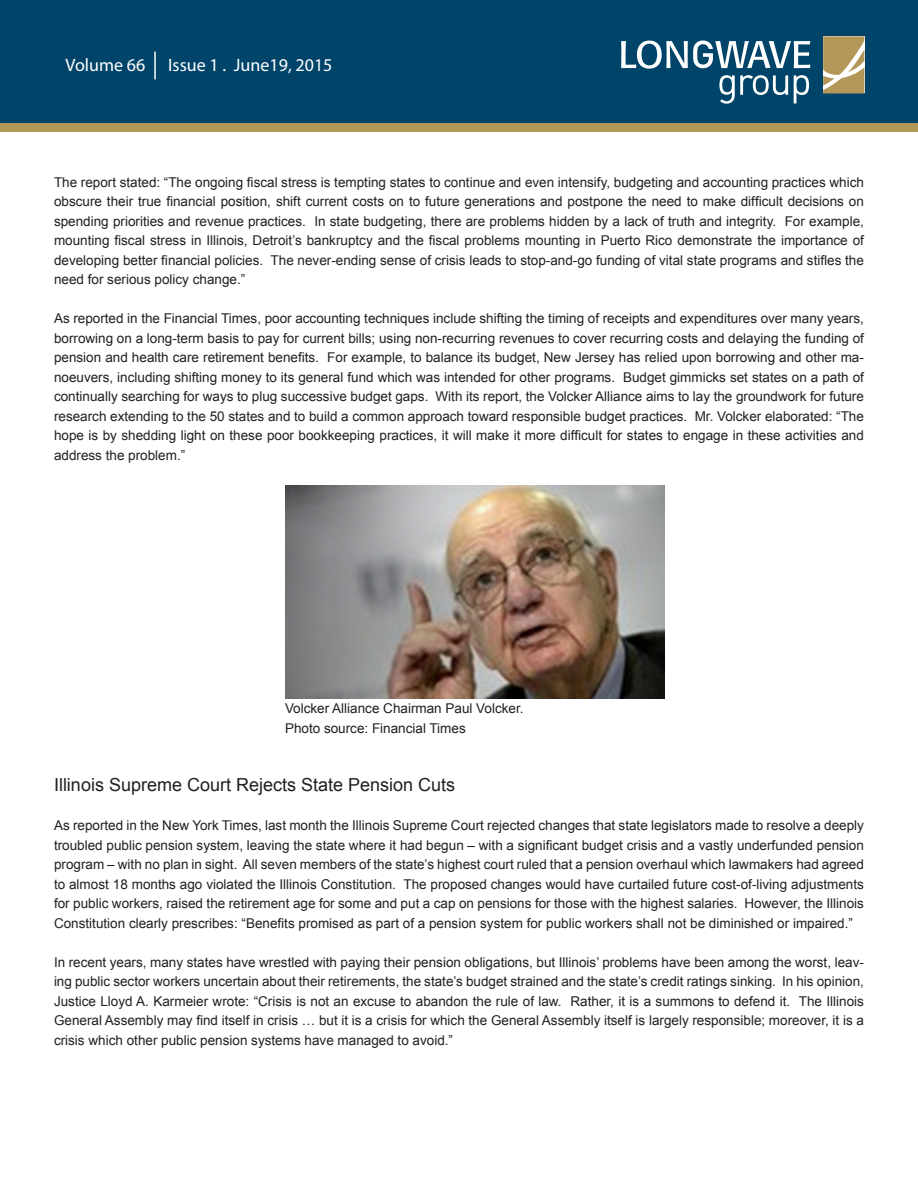
<style>
.page{position:relative;width:918px;height:1188px;background:#fff}
.page>*{position:absolute;margin:0;border:0;box-sizing:border-box;transform-origin:0 0}
.t1{font:18px "Arial";color:#231f20}
.t2{font:18px "Myriad Pro";color:#fff}
.t3{font:13.5px/19.5px "Arial";color:#231f20;text-align:justify}
</style>
<div class="page">
<div style="left:0;top:122px;width:918px;height:10px;background:#b39759"></div>
<img style="left:286px;top:486px;width:378px;height:213px">
<div style="left:0;top:0;width:918px;height:123px;background:#00446a"></div>
<hr style="left:154px;top:52px;width:2px;height:27px;background:#fff">
<svg style="left:621px;top:40px;width:189px;height:29px"></svg>
<svg style="left:719px;top:75px;width:69px;height:29px"></svg>
<svg style="left:794px;top:75px;width:15px;height:28px"></svg>
<svg style="left:823px;top:36px;width:41px;height:58px;background:#bfa977"></svg>
<p class="t2" style="left:66px;top:54px;width:81px">Volume 66</p>
<p class="t2" style="left:168px;top:54px;width:166px">Issue 1 . June19, 2015</p>
<p class="t3" style="left:54px;top:172px;width:811px">The report stated: “The ongoing fiscal stress is tempting states to continue and even intensify, budgeting and accounting practices which obscure their true financial position, shift current costs on to future generations and postpone the need to make difficult decisions on spending priorities and revenue practices. In state budgeting, there are problems hidden by a lack of truth and integrity. For example, mounting fiscal stress in Illinois, Detroit’s bankruptcy and the fiscal problems mounting in Puerto Rico demonstrate the importance of developing better financial policies. The never-ending sense of crisis leads to stop-and-go funding of vital state programs and stifles the need for serious policy change.”</p>
<p class="t3" style="left:54px;top:309px;width:811px">As reported in the Financial Times, poor accounting techniques include shifting the timing of receipts and expenditures over many years, borrowing on a long-term basis to pay for current bills; using non-recurring revenues to cover recurring costs and delaying the funding of pension and health care retirement benefits. For example, to balance its budget, New Jersey has relied upon borrowing and other ma&shy;noeuvers, including shifting money to its general fund which was intended for other programs. Budget gimmicks set states on a path of continually searching for ways to plug successive budget gaps. With its report, the Volcker Alliance aims to lay the groundwork for future research extending to the 50 states and to build a common approach toward responsible budget practices. Mr. Volcker elaborated: “The hope is by shedding light on these poor bookkeeping practices, it will make it more difficult for states to engage in these activities and address the problem.”</p>
<p class="t3" style="left:285px;top:699px;width:240px">Volcker Alliance Chairman Paul Volcker.</p>
<p class="t3" style="left:285px;top:718px;width:182px">Photo source: Financial Times</p>
<p class="t1" style="left:54px;top:773px;width:403px">Illinois Supreme Court Rejects State Pension Cuts</p>
<p class="t3" style="left:54px;top:816px;width:811px">As reported in the New York Times, last month the Illinois Supreme Court rejected changes that state legislators made to resolve a deeply troubled public pension system, leaving the state where it had begun – with a significant budget crisis and a vastly underfunded pension program – with no plan in sight. All seven members of the state’s highest court ruled that a pension overhaul which lawmakers had agreed to almost 18 months ago violated the Illinois Constitution. The proposed changes would have curtailed future cost-of-living adjustments for public workers, raised the retirement age for some and put a cap on pensions for those with the highest salaries. However, the Illinois Constitution clearly prescribes: “Benefits promised as part of a pension system for public workers shall not be diminished or impaired.”</p>
<p class="t3" style="left:54px;top:952px;width:812px">In recent years, many states have wrestled with paying their pension obligations, but Illinois’ problems have been among the worst, leav&shy;ing public sector workers uncertain about their retirements, the state’s budget strained and the state’s credit ratings sinking. In his opinion, Justice Lloyd A. Karmeier wrote: “Crisis is not an excuse to abandon the rule of law. Rather, it is a summons to defend it. The Illinois General Assembly may find itself in crisis … but it is a crisis for which the General Assembly itself is largely responsible; moreover, it is a crisis which other public pension systems have managed to avoid.”</p>
</div>
